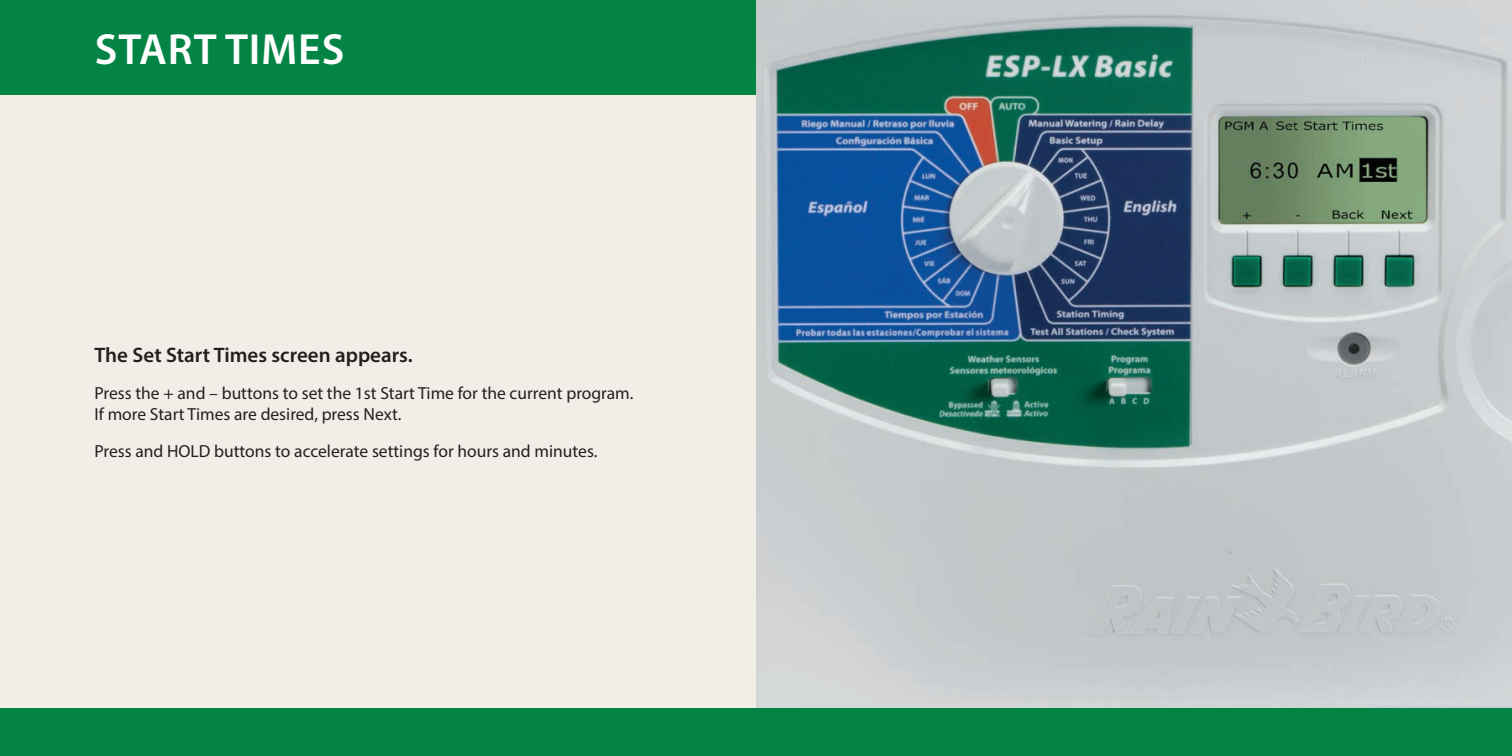
<style>
.page{position:relative;width:1512px;height:756px;background:#f1eee8}
.page>*{position:absolute;margin:0;border:0;box-sizing:border-box;transform-origin:0 0}
.t1{font:600 43.75px "Myriad Pro";letter-spacing:.02em;color:#fff}
.t2{font:600 21px "Myriad Pro";color:#231f20}
.t3{font:17.5px/21px "Myriad Pro";color:#231f20}
</style>
<div class="page">
<div style="left:0;top:0;width:756px;height:94px;background:#048444"></div>
<img style="left:756px;top:0;width:756px;height:709px">
<div style="left:0;top:709px;width:1512px;height:47px;background:#048444"></div>
<h1 class="t1" style="left:95px;top:21px;width:251px">START TIMES</h1>
<p class="t2" style="left:94px;top:342px;width:320px">The Set Start Times screen appears.</p>
<p class="t3" style="left:94px;top:382px;width:540px">Press the + and – buttons to set the 1st Start Time for the current program.<br>If more Start Times are desired, press Next.</p>
<p class="t3" style="left:94px;top:440px;width:504px">Press and HOLD buttons to accelerate settings for hours and minutes.</p>
</div>
